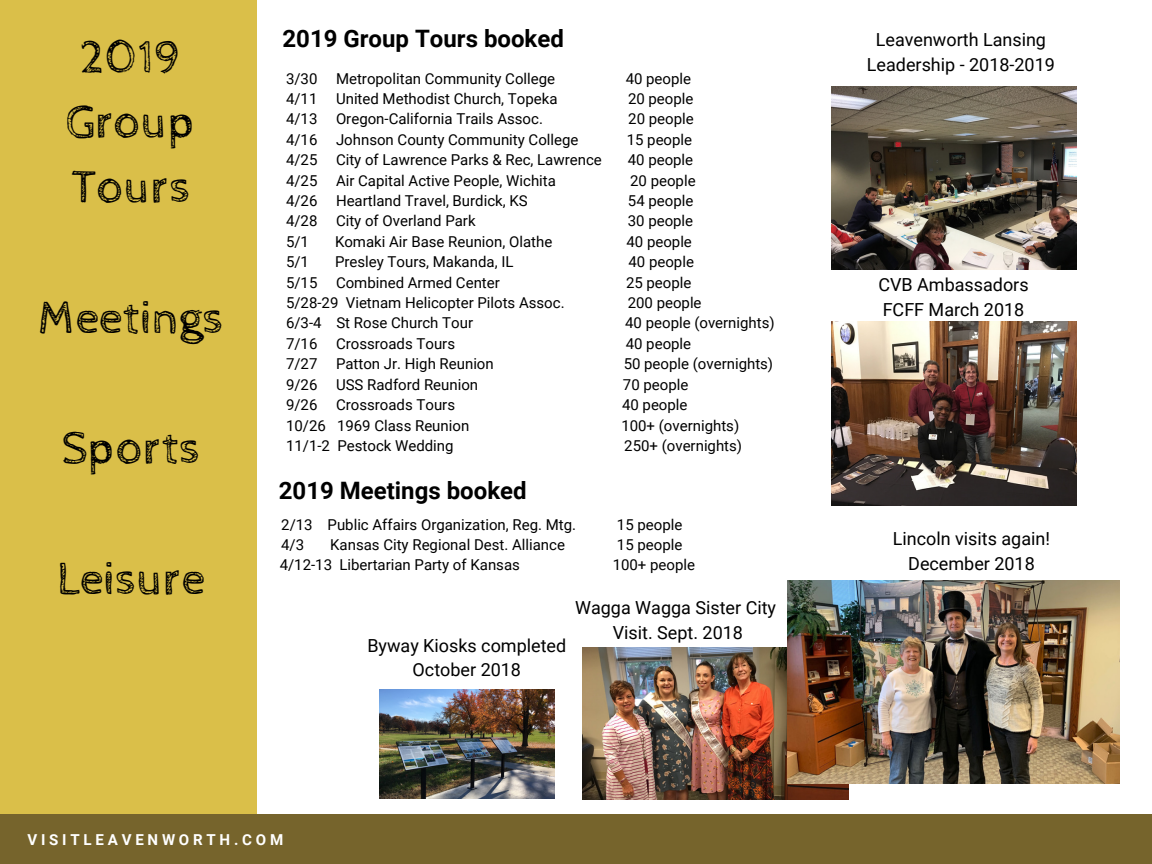
<style>
.page{position:relative;width:1152px;height:864px;background:#fff}
.page>*{position:absolute;margin:0;border:0;box-sizing:border-box;transform-origin:0 0}
.t1{font:47.25px/65.2px "Cabin Sketch";color:#000;text-align:center}
.t2{font:700 24px "Roboto";color:#000}
.t3{font:18px/24.8px "Roboto";color:#000;text-align:center}
.t4{font:700 15.15px "Roboto";letter-spacing:.25em;color:#fff}
.t5{font:15px "Roboto";color:#000}
</style>
<div class="page">
<div style="left:0;top:0;width:256px;height:864px;background:#dabf49"></div>
<div style="left:0;top:814px;width:1152px;height:50px;background:#76642c"></div>
<img style="left:380px;top:690px;width:174px;height:109px">
<img style="left:582px;top:647px;width:267px;height:152px">
<img style="left:788px;top:580px;width:332px;height:204px">
<img style="left:831px;top:322px;width:245px;height:183px">
<img style="left:831px;top:86px;width:246px;height:184px">
<h1 class="t1" style="left:66px;top:25px;width:132px">2019<br>Group<br>Tours</h1>
<h1 class="t1" style="left:39px;top:286px;width:187px">Meetings</h1>
<h1 class="t1" style="left:62px;top:417px;width:141px">Sports</h1>
<h1 class="t1" style="left:58px;top:547px;width:149px">Leisure</h1>
<h2 class="t2" style="left:283px;top:25px;width:283px">2019 Group Tours booked</h2>
<p class="t5" style="left:286px;top:70px;width:271px">3/30 Metropolitan Community College</p>
<p class="t5" style="left:626px;top:70px;width:67px">40 people</p>
<p class="t5" style="left:286px;top:90px;width:273px">4/11 United Methodist Church, Topeka</p>
<p class="t5" style="left:628px;top:90px;width:67px">20 people</p>
<p class="t5" style="left:286px;top:110px;width:258px">4/13 Oregon-California Trails Assoc.</p>
<p class="t5" style="left:628px;top:110px;width:67px">20 people</p>
<p class="t5" style="left:286px;top:131px;width:294px">4/16 Johnson County Community College</p>
<p class="t5" style="left:627px;top:131px;width:67px">15 people</p>
<p class="t5" style="left:286px;top:151px;width:317px">4/25 City of Lawrence Parks &amp; Rec, Lawrence</p>
<p class="t5" style="left:628px;top:151px;width:67px">40 people</p>
<p class="t5" style="left:286px;top:172px;width:271px">4/25 Air Capital Active People, Wichita</p>
<p class="t5" style="left:630px;top:172px;width:67px">20 people</p>
<p class="t5" style="left:286px;top:192px;width:243px">4/26 Heartland Travel, Burdick, KS</p>
<p class="t5" style="left:628px;top:192px;width:67px">54 people</p>
<p class="t5" style="left:286px;top:212px;width:191px">4/28 City of Overland Park</p>
<p class="t5" style="left:628px;top:212px;width:67px">30 people</p>
<p class="t5" style="left:286px;top:233px;width:25px">5/1</p>
<p class="t5" style="left:335px;top:233px;width:219px">Komaki Air Base Reunion, Olathe</p>
<p class="t5" style="left:626px;top:233px;width:67px">40 people</p>
<p class="t5" style="left:286px;top:253px;width:25px">5/1</p>
<p class="t5" style="left:335px;top:253px;width:180px">Presley Tours, Makanda, IL</p>
<p class="t5" style="left:629px;top:253px;width:67px">40 people</p>
<p class="t5" style="left:286px;top:274px;width:215px">5/15 Combined Armed Center</p>
<p class="t5" style="left:626px;top:274px;width:67px">25 people</p>
<p class="t5" style="left:286px;top:294px;width:280px">5/28-29 Vietnam Helicopter Pilots Assoc.</p>
<p class="t5" style="left:628px;top:294px;width:75px">200 people</p>
<p class="t5" style="left:286px;top:315px;width:189px">6/3-4 St Rose Church Tour</p>
<p class="t5" style="left:625px;top:315px;width:151px">40 people (overnights)</p>
<p class="t5" style="left:286px;top:335px;width:171px">7/16 Crossroads Tours</p>
<p class="t5" style="left:626px;top:335px;width:67px">40 people</p>
<p class="t5" style="left:286px;top:355px;width:209px">7/27 Patton Jr. High Reunion</p>
<p class="t5" style="left:624px;top:355px;width:151px">50 people (overnights)</p>
<p class="t5" style="left:286px;top:376px;width:194px">9/26 USS Radford Reunion</p>
<p class="t5" style="left:623px;top:376px;width:67px">70 people</p>
<p class="t5" style="left:286px;top:396px;width:171px">9/26 Crossroads Tours</p>
<p class="t5" style="left:622px;top:396px;width:67px">40 people</p>
<p class="t5" style="left:286px;top:417px;width:185px">10/26 1969 Class Reunion</p>
<p class="t5" style="left:621px;top:417px;width:119px">100+ (overnights)</p>
<p class="t5" style="left:286px;top:437px;width:169px">11/1-2 Pestock Wedding</p>
<p class="t5" style="left:624px;top:437px;width:119px">250+ (overnights)</p>
<h2 class="t2" style="left:279px;top:477px;width:249px">2019 Meetings booked</h2>
<p class="t5" style="left:281px;top:516px;width:296px">2/13 Public Affairs Organization, Reg. Mtg.</p>
<p class="t5" style="left:617px;top:516px;width:67px">15 people</p>
<p class="t5" style="left:281px;top:536px;width:25px">4/3</p>
<p class="t5" style="left:330px;top:536px;width:236px">Kansas City Regional Dest. Alliance</p>
<p class="t5" style="left:617px;top:536px;width:67px">15 people</p>
<p class="t5" style="left:280px;top:556px;width:242px">4/12-13 Libertarian Party of Kansas</p>
<p class="t5" style="left:613px;top:556px;width:84px">100+ people</p>
<p class="t3" style="left:367px;top:633px;width:200px">Byway Kiosks completed<br>October 2018</p>
<p class="t3" style="left:575px;top:596px;width:202px">Wagga Wagga Sister City<br>Visit. Sept. 2018</p>
<p class="t4" style="left:27px;top:831px;width:257px">VISITLEAVENWORTH.COM</p>
<p class="t3" style="left:867px;top:28px;width:189px">Leavenworth Lansing<br>Leadership - 2018-2019</p>
<p class="t3" style="left:878px;top:273px;width:152px;text-align:left">CVB Ambassadors<br>FCFF March 2018</p>
<p class="t3" style="left:893px;top:527px;width:159px">Lincoln visits again!<br>December 2018</p>
</div>
